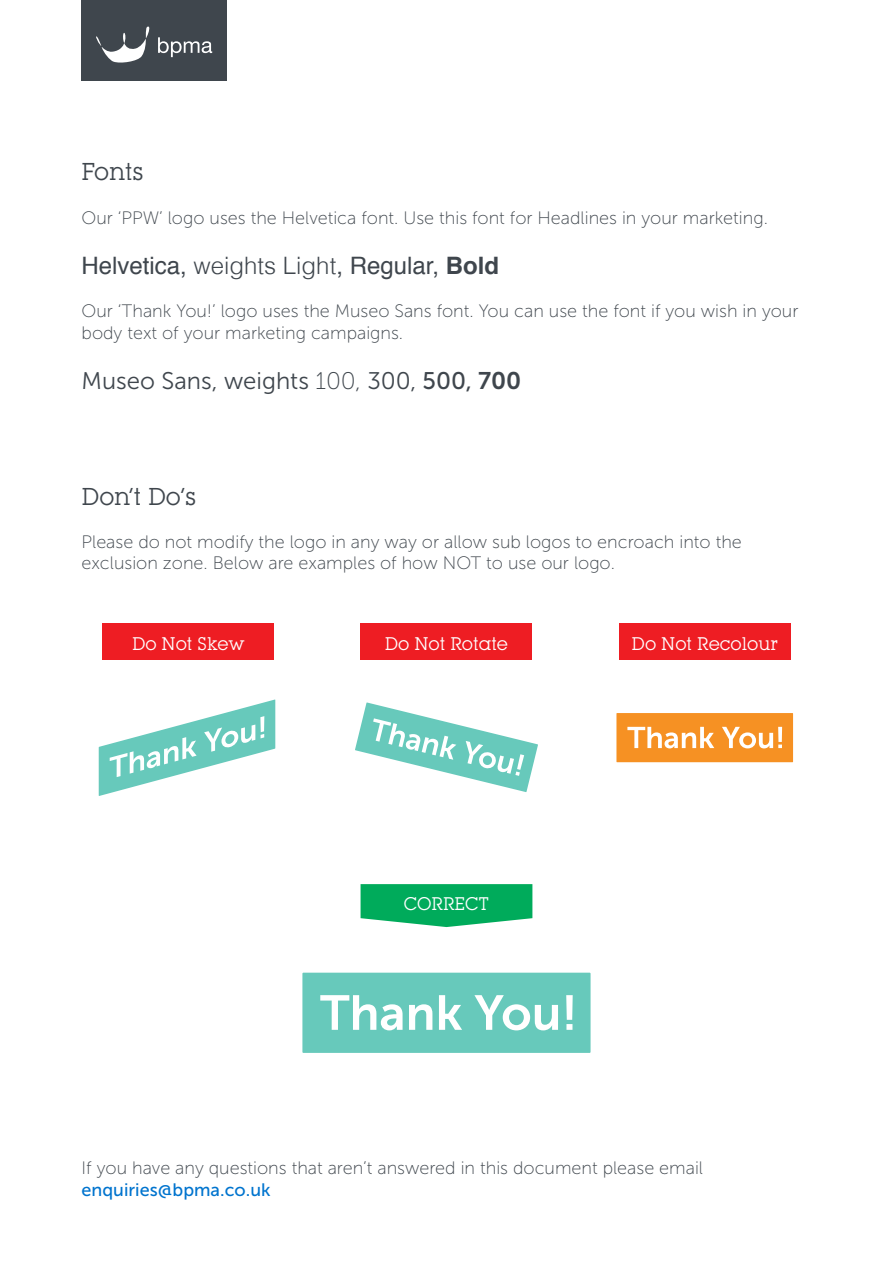
<style>
.page{position:relative;width:893px;height:1263px;background:#fff}
.page>*{position:absolute;margin:0;border:0;box-sizing:border-box;transform-origin:0 0}
.t1{font:24px "Helvetica";color:#3f464d}
.t2{font:24px "Museo Sans 300";color:#3f464d}
.t3{font:24px "Lubalin Graph IT Cby BT";color:#3f464d}
.t4{font:18px/21.6px "Museo Sans 100";color:#3f464d}
.t5{font:18px "Lubalin Graph IT Cby BT";color:#fff}
.t6{font:18px "Museo Sans 500";color:#0074ce}
.s1{font-weight:300}
.s2{font-weight:700}
.s3{font-family:"Museo Sans 100"}
.s4{font-family:"Museo Sans 500"}
.s5{font-family:"Museo Sans 700"}
</style>
<div class="page">
<div style="left:82px;top:0;width:145px;height:81px;background:#3f464d"></div>
<svg style="left:96px;top:26px;width:54px;height:37px"></svg>
<svg style="left:158px;top:37px;width:54px;height:20px"></svg>
<div style="left:102px;top:624px;width:172px;height:36px;background:#ee1d23"></div>
<div style="left:361px;top:624px;width:171px;height:36px;background:#ee1d23"></div>
<svg style="left:361px;top:884px;width:171px;height:43px;background:#1ab36c"></svg>
<div style="left:619px;top:624px;width:172px;height:36px;background:#ee1d23"></div>
<div style="left:302px;top:973px;width:289px;height:80px;background:#67c9bb"></div>
<svg style="left:320px;top:995px;width:83px;height:35px"></svg>
<svg style="left:409px;top:1004px;width:23px;height:26px"></svg>
<svg style="left:439px;top:995px;width:23px;height:35px"></svg>
<svg style="left:474px;top:995px;width:84px;height:35px"></svg>
<svg style="left:566px;top:995px;width:7px;height:35px"></svg>
<svg style="left:99px;top:699px;width:176px;height:97px"></svg>
<svg style="left:355px;top:702px;width:183px;height:90px"></svg>
<div style="left:616px;top:713px;width:177px;height:49px;background:#f69123"></div>
<svg style="left:627px;top:727px;width:87px;height:21px"></svg>
<svg style="left:722px;top:727px;width:60px;height:21px"></svg>
<svg style="left:778px;top:727px;width:4px;height:15px"></svg>
<h1 class="t3" style="left:82px;top:157px;width:63px">Fonts</h1>
<p class="t4" style="left:82px;top:207px;width:688px">Our ‘PPW’ logo uses the Helvetica font. Use this font for Headlines in your marketing.</p>
<h1 class="t1" style="left:82px;top:247px;width:419px">Helvetica, <span class="s1">weights Light</span>, Regular, <span class="s2">Bold</span></h1>
<p class="t4" style="left:82px;top:300px;width:718px">Our ‘Thank You!’ logo uses the Museo Sans font. You can use the font if you wish in your body text of your marketing campaigns.</p>
<h1 class="t2" style="left:82px;top:368px;width:441px">Museo Sans, weights <span class="s3">100,</span> 300, <span class="s4">500,</span> <span class="s5">700</span></h1>
<h1 class="t3" style="left:82px;top:481px;width:116px">Don’t Do’s</h1>
<p class="t4" style="left:82px;top:531px;width:662px">Please do not modify the logo in any way or allow sub logos to encroach into the exclusion zone. Below are examples of how NOT to use our logo.</p>
<p class="t5" style="left:132px;top:633px;width:114px">Do Not Skew</p>
<p class="t5" style="left:385px;top:633px;width:125px">Do Not Rotate</p>
<p class="t5" style="left:404px;top:893px;width:87px">CORRECT</p>
<p class="t5" style="left:632px;top:633px;width:148px">Do Not Recolour</p>
<p class="t4" style="left:82px;top:1157px;width:623px">If you have any questions that aren’t answered in this document please email</p>
<p class="t6" style="left:82px;top:1180px;width:190px">enquiries@bpma.co.uk</p>
</div>
